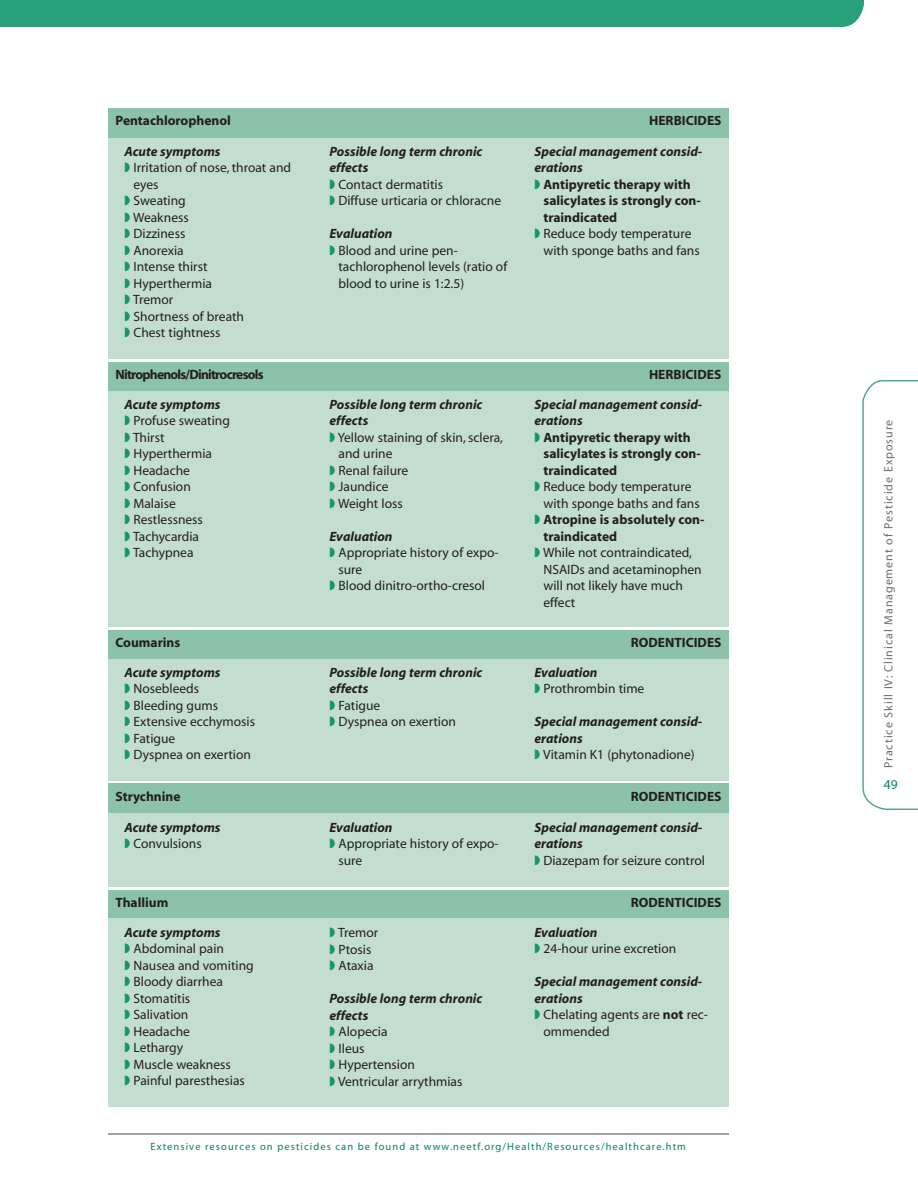
<style>
.page{position:relative;width:918px;height:1188px;background:#fff}
.page>*{position:absolute;margin:0;border:0;box-sizing:border-box;transform-origin:0 0}
.t1{font:13.5px/16.5px "Myriad MM.400.600";color:#231f20}
.t2{font:13.5px/16.5px "Myriad MM It.705.600";color:#231f20}
.t3{font:13.5px/16.5px "Myriad MM.705.600";color:#231f20}
.t4{font:13.5px "Myriad MM.705.600";letter-spacing:-.055em;color:#231f20}
.t5{font:13.5px "Myriad MM.400.600";color:#008751}
.t6{font:12px "Myriad MM.400.600";letter-spacing:.075em;color:#6c6d70}
.t7{font:10.5px "Myriad MM.400.600";letter-spacing:.1em;color:#008751}
.s1{color:#14976b}
.s2{font-family:"Myriad MM.705.600"}
</style>
<div class="page">
<svg style="left:862px;top:380px;width:56px;height:430px"></svg>
<hr style="left:108px;top:1133px;width:621px;height:2px;background:#808285">
<div style="left:0;top:0;width:864px;height:27px;background:#28a079"></div>
<div style="left:108px;top:126px;width:621px;height:233px;background:#c3ded0"></div>
<div style="left:108px;top:108px;width:621px;height:29px;background:#8dc2aa"></div>
<div style="left:108px;top:377px;width:621px;height:249px;background:#c3ded0"></div>
<div style="left:108px;top:362px;width:621px;height:28px;background:#8dc2aa"></div>
<div style="left:108px;top:648px;width:621px;height:133px;background:#c3ded0"></div>
<div style="left:108px;top:630px;width:621px;height:28px;background:#8dc2aa"></div>
<div style="left:108px;top:804px;width:621px;height:82px;background:#c3ded0"></div>
<div style="left:108px;top:784px;width:621px;height:29px;background:#8dc2aa"></div>
<div style="left:108px;top:911px;width:621px;height:196px;background:#c3ded0"></div>
<div style="left:108px;top:890px;width:621px;height:28px;background:#8dc2aa"></div>
<p class="t3" style="left:116px;top:114px;width:117px">Pentachlorophenol</p>
<p class="t3" style="left:649px;top:114px;width:74px">HERBICIDES</p>
<p class="t2" style="left:124px;top:144px;width:98px">Acute symptoms</p>
<p class="t1" style="left:124px;top:161px;width:168px"><span class="s1">◗</span> Irritation of nose, throat and</p>
<p class="t1" style="left:134px;top:177px;width:27px">eyes</p>
<p class="t1" style="left:124px;top:194px;width:63px"><span class="s1">◗</span> Sweating</p>
<p class="t1" style="left:124px;top:210px;width:66px"><span class="s1">◗</span> Weakness</p>
<p class="t1" style="left:124px;top:227px;width:62px"><span class="s1">◗</span> Dizziness</p>
<p class="t1" style="left:124px;top:243px;width:61px"><span class="s1">◗</span> Anorexia</p>
<p class="t1" style="left:124px;top:260px;width:84px"><span class="s1">◗</span> Intense thirst</p>
<p class="t1" style="left:124px;top:276px;width:89px"><span class="s1">◗</span> Hyperthermia</p>
<p class="t1" style="left:124px;top:293px;width:50px"><span class="s1">◗</span> Tremor</p>
<p class="t1" style="left:124px;top:309px;width:121px"><span class="s1">◗</span> Shortness of breath</p>
<p class="t1" style="left:124px;top:326px;width:98px"><span class="s1">◗</span> Chest tightness</p>
<p class="t2" style="left:330px;top:144px;width:154px">Possible long term chronic effects</p>
<p class="t1" style="left:330px;top:177px;width:173px"><span class="s1">◗</span> Contact dermatitis<br><span class="s1">◗</span> Diffuse urticaria or chloracne</p>
<p class="t2" style="left:330px;top:227px;width:65px">Evaluation</p>
<p class="t1" style="left:339px;top:243px;width:170px;text-indent:-9px"><span class="s1">◗</span> Blood and urine pen&shy;tachlorophenol levels (ratio of blood to urine is 1:2.5)</p>
<p class="t2" style="left:534px;top:144px;width:169px">Special management consid&shy;erations</p>
<p class="t3" style="left:543px;top:177px;width:159px;text-indent:-9px"><span class="s1">◗</span> Antipyretic therapy with salicylates is strongly con&shy;traindicated</p>
<p class="t1" style="left:543px;top:227px;width:158px;text-indent:-9px"><span class="s1">◗</span> Reduce body temperature with sponge baths and fans</p>
<p class="t4" style="left:116px;top:370px;width:150px">Nitrophenols/Dinitrocresols</p>
<p class="t3" style="left:649px;top:368px;width:74px">HERBICIDES</p>
<p class="t2" style="left:124px;top:398px;width:98px">Acute symptoms</p>
<p class="t1" style="left:124px;top:414px;width:107px"><span class="s1">◗</span> Profuse sweating <span class="s1">◗</span> Thirst<br><span class="s1">◗</span> Hyperthermia<br><span class="s1">◗</span> Headache<br><span class="s1">◗</span> Confusion<br><span class="s1">◗</span> Malaise<br><span class="s1">◗</span> Restlessness<br><span class="s1">◗</span> Tachycardia<br><span class="s1">◗</span> Tachypnea</p>
<p class="t2" style="left:330px;top:398px;width:154px">Possible long term chronic effects</p>
<p class="t1" style="left:330px;top:430px;width:175px"><span class="s1">◗</span> Yellow staining of skin, sclera,</p>
<p class="t1" style="left:338px;top:447px;width:56px">and urine</p>
<p class="t1" style="left:330px;top:463px;width:80px"><span class="s1">◗</span> Renal failure</p>
<p class="t1" style="left:330px;top:480px;width:60px"><span class="s1">◗</span> Jaundice</p>
<p class="t1" style="left:330px;top:496px;width:75px"><span class="s1">◗</span> Weight loss</p>
<p class="t2" style="left:330px;top:530px;width:65px">Evaluation</p>
<p class="t1" style="left:330px;top:546px;width:171px"><span class="s1">◗</span> Appropriate history of expo-</p>
<p class="t1" style="left:339px;top:562px;width:25px">sure</p>
<p class="t1" style="left:330px;top:579px;width:157px"><span class="s1">◗</span> Blood dinitro-ortho-cresol</p>
<p class="t2" style="left:534px;top:398px;width:169px">Special management consid&shy;erations</p>
<p class="t3" style="left:543px;top:430px;width:159px;text-indent:-9px"><span class="s1">◗</span> Antipyretic therapy with salicylates is strongly con&shy;traindicated</p>
<p class="t1" style="left:543px;top:480px;width:158px;text-indent:-9px"><span class="s1">◗</span> Reduce body temperature with sponge baths and fans</p>
<p class="t3" style="left:543px;top:513px;width:163px;text-indent:-9px"><span class="s1">◗</span> Atropine is absolutely con&shy;traindicated</p>
<p class="t1" style="left:543px;top:546px;width:160px;text-indent:-9px"><span class="s1">◗</span> While not contraindicated,<br>NSAIDs and acetaminophen will not likely have much effect</p>
<p class="t3" style="left:116px;top:636px;width:66px">Coumarins</p>
<p class="t3" style="left:631px;top:636px;width:92px">RODENTICIDES</p>
<p class="t2" style="left:124px;top:665px;width:98px">Acute symptoms</p>
<p class="t1" style="left:124px;top:682px;width:132px"><span class="s1">◗</span> Nosebleeds<br><span class="s1">◗</span> Bleeding gums<br><span class="s1">◗</span> Extensive ecchymosis <span class="s1">◗</span> Fatigue<br><span class="s1">◗</span> Dyspnea on exertion</p>
<p class="t2" style="left:330px;top:665px;width:154px">Possible long term chronic effects</p>
<p class="t1" style="left:330px;top:698px;width:128px"><span class="s1">◗</span> Fatigue<br><span class="s1">◗</span> Dyspnea on exertion</p>
<p class="t2" style="left:534px;top:665px;width:65px">Evaluation</p>
<p class="t1" style="left:534px;top:682px;width:111px"><span class="s1">◗</span> Prothrombin time</p>
<p class="t2" style="left:534px;top:715px;width:169px">Special management consid&shy;erations</p>
<p class="t1" style="left:534px;top:748px;width:162px"><span class="s1">◗</span> Vitamin K1 (phytonadione)</p>
<p class="t3" style="left:116px;top:789px;width:67px">Strychnine</p>
<p class="t3" style="left:631px;top:789px;width:92px">RODENTICIDES</p>
<p class="t2" style="left:124px;top:820px;width:98px">Acute symptoms</p>
<p class="t1" style="left:124px;top:837px;width:79px"><span class="s1">◗</span> Convulsions</p>
<p class="t2" style="left:330px;top:820px;width:65px">Evaluation</p>
<p class="t1" style="left:339px;top:837px;width:162px;text-indent:-9px"><span class="s1">◗</span> Appropriate history of expo&shy;sure</p>
<p class="t2" style="left:534px;top:820px;width:169px">Special management consid&shy;erations</p>
<p class="t1" style="left:534px;top:853px;width:172px"><span class="s1">◗</span> Diazepam for seizure control</p>
<p class="t3" style="left:116px;top:895px;width:54px">Thallium</p>
<p class="t3" style="left:631px;top:895px;width:92px">RODENTICIDES</p>
<p class="t2" style="left:124px;top:925px;width:98px">Acute symptoms</p>
<p class="t1" style="left:124px;top:942px;width:131px"><span class="s1">◗</span> Abdominal pain<br><span class="s1">◗</span> Nausea and vomiting <span class="s1">◗</span> Bloody diarrhea<br><span class="s1">◗</span> Stomatitis<br><span class="s1">◗</span> Salivation<br><span class="s1">◗</span> Headache<br><span class="s1">◗</span> Lethargy<br><span class="s1">◗</span> Muscle weakness<br><span class="s1">◗</span> Painful paresthesias</p>
<p class="t1" style="left:330px;top:926px;width:50px"><span class="s1">◗</span> Tremor <span class="s1">◗</span> Ptosis <span class="s1">◗</span> Ataxia</p>
<p class="t2" style="left:330px;top:992px;width:154px">Possible long term chronic effects</p>
<p class="t1" style="left:330px;top:1025px;width:134px"><span class="s1">◗</span> Alopecia<br><span class="s1">◗</span> Ileus<br><span class="s1">◗</span> Hypertension<br><span class="s1">◗</span> Ventricular arrythmias</p>
<p class="t2" style="left:534px;top:925px;width:65px">Evaluation</p>
<p class="t1" style="left:534px;top:942px;width:143px"><span class="s1">◗</span> 24-hour urine excretion</p>
<p class="t2" style="left:534px;top:975px;width:169px">Special management consid&shy;erations</p>
<p class="t1" style="left:544px;top:1008px;width:166px;text-indent:-9px"><span class="s1">◗</span> Chelating agents are <span class="s2">not</span> rec&shy;ommended</p>
<p class="t7" style="left:151px;top:1142px;width:537px">Extensive resources on pesticides can be found at www.neetf.org/Health/Resources/healthcare.htm</p>
<p class="t6" style="left:884px;top:768px;width:350px;rotate:-90deg">Practice Skill IV: Clinical Management of Pesticide Exposure</p>
<p class="t5" style="left:884px;top:780px;width:15px">49</p>
</div>
